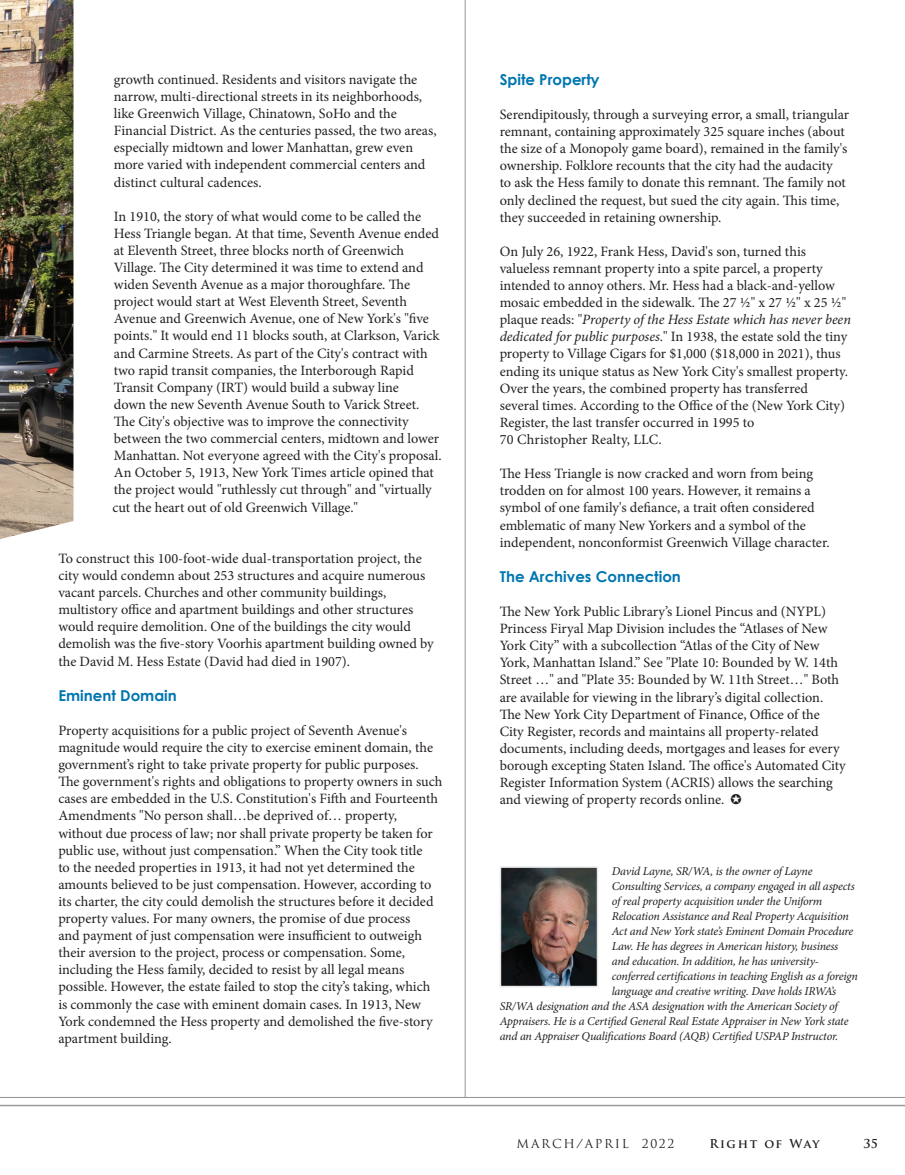
<style>
.page{position:relative;width:905px;height:1175px;background:#fff}
.page>*{position:absolute;margin:0;border:0;box-sizing:border-box;transform-origin:0 0}
.BodyCopy{font:700 15px "Century Gothic";color:#0076b1}
.BodyCopy-2{font:14.25px/17.1px "Minion Pro";color:#231f20}
.t1{font:italic 12px "Minion Pro";letter-spacing:-.02em;color:#231f20}
.t2{font:12px "Trajan Pro";letter-spacing:.14em;color:#231f20}
.t3{font:700 12px "Trajan Pro";letter-spacing:.12em;color:#231f20}
.s1{font-style:italic}
</style>
<div class="page">
<hr style="left:0;top:1105px;width:904px;height:1px;background:#939598">
<hr style="left:0;top:1104px;width:904px;height:1px;background:#939598">
<hr style="left:0;top:1097px;width:904px;height:1px;background:#939598">
<img style="left:502px;top:869px;width:93px;height:115px">
<div style="left:499px;top:866px;width:99px;height:121px;border:2px solid #e6e7e9"></div>
<hr style="left:465px;top:0;width:1px;height:1097px;background:#939598">
<img style="left:0;top:0;width:73px;height:539px">
<p class="BodyCopy-2" style="left:114px;top:71px;width:324px">growth continued. Residents and visitors navigate the narrow, multi-directional streets in its neighborhoods, like Greenwich Village, Chinatown, SoHo and the Financial District. As the centuries passed, the two areas, especially midtown and lower Manhattan, grew even more varied with independent commercial centers and distinct cultural cadences.</p>
<p class="BodyCopy-2" style="left:112px;top:208px;width:331px">In 1910, the story of what would come to be called the Hess Triangle began. At that time, Seventh Avenue ended at Eleventh Street, three blocks north of Greenwich Village. The City determined it was time to extend and widen Seventh Avenue as a major thoroughfare. The project would start at West Eleventh Street, Seventh Avenue and Greenwich Avenue, one of New York's "five points." It would end 11 blocks south, at Clarkson, Varick and Carmine Streets. As part of the City's contract with two rapid transit companies, the Interborough Rapid Transit Company (IRT) would build a subway line<br>down the new Seventh Avenue South to Varick Street.<br>The City's objective was to improve the connectivity between the two commercial centers, midtown and lower Manhattan. Not everyone agreed with the City's proposal.<br>An October 5, 1913, New York Times article opined that the project would "ruthlessly cut through" and "virtually cut the heart out of old Greenwich Village."</p>
<p class="BodyCopy-2" style="left:58px;top:550px;width:377px">To construct this 100-foot-wide dual-transportation project, the city would condemn about 253 structures and acquire numerous vacant parcels. Churches and other community buildings, multistory office and apartment buildings and other structures would require demolition. One of the buildings the city would demolish was the five-story Voorhis apartment building owned by the David M. Hess Estate (David had died in 1907).</p>
<p class="BodyCopy" style="left:58px;top:685px;width:120px">Eminent Domain</p>
<p class="BodyCopy-2" style="left:58px;top:722px;width:385px">Property acquisitions for a public project of Seventh Avenue's magnitude would require the city to exercise eminent domain, the government’s right to take private property for public purposes.<br>The government's rights and obligations to property owners in such cases are embedded in the U.S. Constitution's Fifth and Fourteenth Amendments "No person shall…be deprived of… property, without due process of law; nor shall private property be taken for public use, without just compensation.” When the City took title<br>to the needed properties in 1913, it had not yet determined the amounts believed to be just compensation. However, according to its charter, the city could demolish the structures before it decided property values. For many owners, the promise of due process<br>and payment of just compensation were insufficient to outweigh their aversion to the project, process or compensation. Some, including the Hess family, decided to resist by all legal means possible. However, the estate failed to stop the city’s taking, which is commonly the case with eminent domain cases. In 1913, New York condemned the Hess property and demolished the five-story apartment building.</p>
<p class="BodyCopy" style="left:499px;top:70px;width:101px">Spite Property</p>
<p class="BodyCopy-2" style="left:499px;top:106px;width:351px">Serendipitously, through a surveying error, a small, triangular remnant, containing approximately 325 square inches (about the size of a Monopoly game board), remained in the family's ownership. Folklore recounts that the city had the audacity<br>to ask the Hess family to donate this remnant. The family not only declined the request, but sued the city again. This time, they succeeded in retaining ownership.</p>
<p class="BodyCopy-2" style="left:499px;top:243px;width:353px">On July 26, 1922, Frank Hess, David's son, turned this valueless remnant property into a spite parcel, a property intended to annoy others. Mr. Hess had a black-and-yellow mosaic embedded in the sidewalk. The 27 ½" x 27 ½" x 25 ½" plaque reads: "<span class="s1">Property of the Hess Estate which has never been dedicated for public purposes</span>." In 1938, the estate sold the tiny property to Village Cigars for $1,000 ($18,000 in 2021), thus ending its unique status as New York City's smallest property.<br>Over the years, the combined property has transferred several times. According to the Office of the (New York City)<br>Register, the last transfer occurred in 1995 to<br>70 Christopher Realty, LLC.</p>
<p class="BodyCopy-2" style="left:499px;top:465px;width:331px">The Hess Triangle is now cracked and worn from being trodden on for almost 100 years. However, it remains a symbol of one family's defiance, a trait often considered emblematic of many New Yorkers and a symbol of the independent, nonconformist Greenwich Village character.</p>
<p class="BodyCopy" style="left:499px;top:567px;width:183px">The Archives Connection</p>
<p class="BodyCopy-2" style="left:499px;top:603px;width:347px">The New York Public Library’s Lionel Pincus and (NYPL)<br>Princess Firyal Map Division includes the “Atlases of New York City” with a subcollection “Atlas of the City of New York, Manhattan Island.” See "Plate 10: Bounded by W. 14th Street …" and "Plate 35: Bounded by W. 11th Street…" Both are available for viewing in the library’s digital collection.<br>The New York City Department of Finance, Office of the City Register, records and maintains all property-related documents, including deeds, mortgages and leases for every borough excepting Staten Island. The office's Automated City Register Information System (ACRIS) allows the searching and viewing of property records online.</p>
<p class="t1" style="left:611px;top:863px;width:202px">David Layne, SR/WA, is the owner of Layne</p>
<p class="t1" style="left:611px;top:878px;width:245px">Consulting Services, a company engaged in all aspects</p>
<p class="t1" style="left:611px;top:893px;width:212px">of real property acquisition under the Uniform</p>
<p class="t1" style="left:611px;top:908px;width:238px">Relocation Assistance and Real Property Acquisition</p>
<p class="t1" style="left:611px;top:923px;width:243px">Act and New York state’s Eminent Domain Procedure</p>
<p class="t1" style="left:611px;top:938px;width:228px">Law. He has degrees in American history, business</p>
<p class="t1" style="left:611px;top:953px;width:209px">and education. In addition, he has university-</p>
<p class="t1" style="left:611px;top:968px;width:248px">conferred certifications in teaching English as a foreign</p>
<p class="t1" style="left:611px;top:983px;width:226px">language and creative writing. Dave holds IRWA’s</p>
<p class="t1" style="left:499px;top:998px;width:339px">SR/WA designation and the ASA designation with the American Society of</p>
<p class="t1" style="left:499px;top:1013px;width:350px">Appraisers. He is a Certified General Real Estate Appraiser in New York state</p>
<p class="t1" style="left:499px;top:1028px;width:340px">and an Appraiser Qualifications Board (AQB) Certified USPAP Instructor.</p>
<p class="t2" style="left:516px;top:1136px;width:159px">MARCH/APRIL 2022</p>
<p class="t3" style="left:709px;top:1136px;width:112px">Right of Way</p>
<p class="t3" style="left:863px;top:1136px;width:16px">35</p>
</div>
